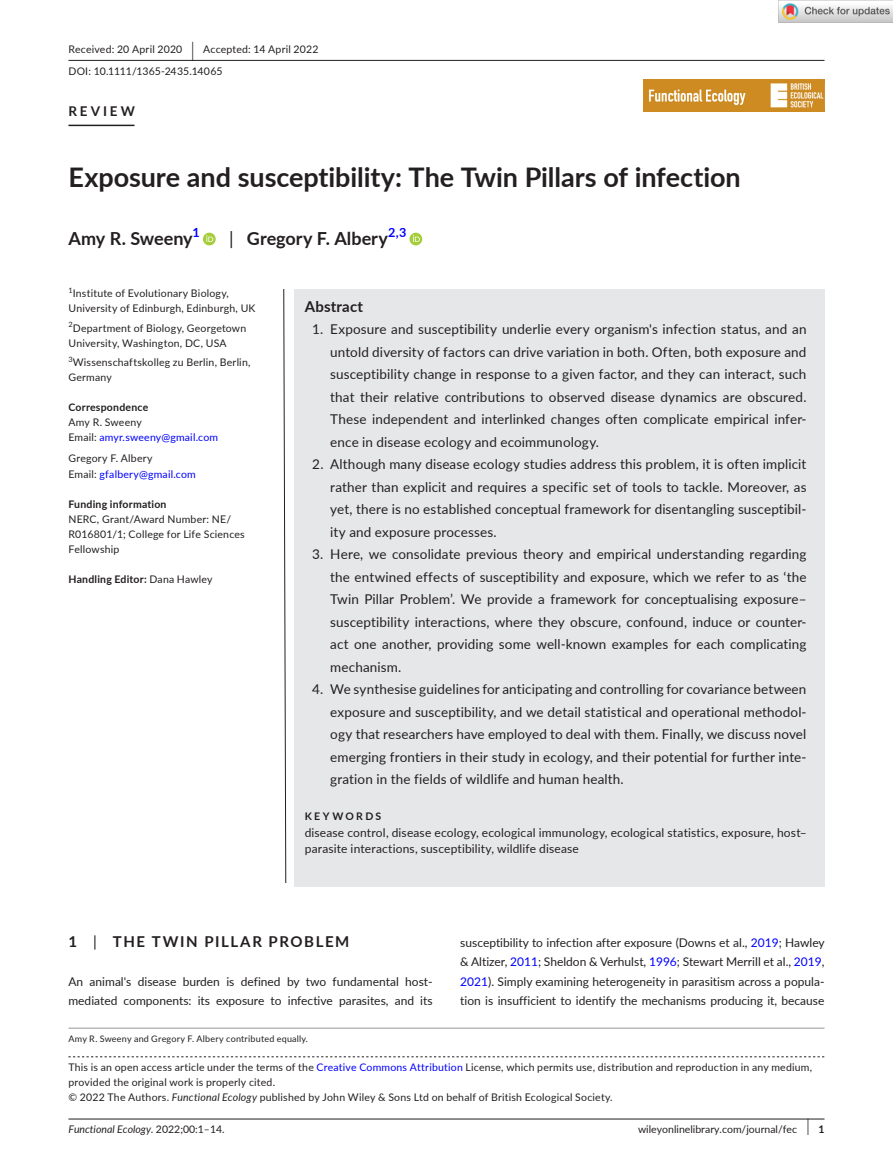
<style>
.page{position:relative;width:893px;height:1174px;background:#fff}
.page>*{position:absolute;margin:0;border:0;box-sizing:border-box;transform-origin:0 0}
.t1{font:700 27px "Lato";letter-spacing:-.005em;color:#231f20}
.t2{font:700 18px "Lato";color:#231f20}
.t3{font:700 15px "Lato";letter-spacing:.1em;color:#231f20}
.t4{font:700 15px "Lato";letter-spacing:.015em;color:#231f20}
.t5{font:13.5px/22.5px "Lato";letter-spacing:.01em;color:#231f20;text-align:justify}
.t6{font:700 13.5px "Lato";letter-spacing:.215em;color:#231f20}
.t7{font:700 12.6px "Lato";color:#00f}
.t8{font:12px/19.5px "Lato";color:#231f20}
.t9{font:10.5px/15px "Lato";letter-spacing:.02em;color:#231f20}
.t10{font:700 10.5px "Lato";letter-spacing:.02em;color:#231f20}
.t11{font:10.5px/15px "Lato";letter-spacing:.015em;color:#00f}
.t12{font:10.5px "Lato";color:#231f20}
.t13{font:italic 10.5px "Lato";color:#231f20}
.t14{font:700 10.5px "Lato";letter-spacing:.22em;color:#231f20}
.t15{font:9px "Lato";letter-spacing:.025em;color:#231f20}
.t16{font:7.35px "Lato";color:#231f20}
.s1{font-size:19.65px}
.s2{font-weight:400}
.s3{color:#231f20}
.s4{color:#00f}
.s5{font-style:italic}
.s6{font-style:normal}
.s7{font-size:17.4px}
.s8{font-weight:700}
</style>
<div class="page">
<hr style="left:68px;top:1118px;width:756px;height:1px;background:#231f20">
<img style="left:644px;top:79px;width:180px;height:33px">
<hr style="left:68px;top:60px;width:756px;height:1px;background:#231f20">
<hr style="left:68px;top:125px;width:67px;height:1px;background:#231f20">
<div style="left:203px;top:233px;width:13px;height:12px;background:#a5cd39;border-radius:50%"></div>
<svg style="left:206px;top:235px;width:7px;height:7px"></svg>
<div style="left:409px;top:233px;width:13px;height:12px;background:#a5cd39;border-radius:50%"></div>
<svg style="left:413px;top:235px;width:7px;height:7px"></svg>
<div style="left:294px;top:289px;width:530px;height:597px;background:#e6e7e9"></div>
<svg style="left:283px;top:289px;width:4px;height:594px"></svg>
<svg style="left:68px;top:1056px;width:756px;height:1px"></svg>
<hr style="left:68px;top:1027px;width:756px;height:1px;background:#939598">
<img style="left:779px;top:0;width:114px;height:23px">
<p class="t9" style="left:68px;top:38px;width:252px;line-height:21.8px">Received: 20 April 2020 <span class="s1">|</span> Accepted: 14 April 2022<br>DOI: 10.1111/1365-2435.14065</p>
<p class="t6" style="left:68px;top:101px;width:68px">REVIEW</p>
<h1 class="t1" style="left:68px;top:157px;width:674px">Exposure and susceptibility: The Twin Pillars of infection</h1>
<h2 class="t2" style="left:68px;top:226px;width:126px">Amy R. Sweeny</h2>
<p class="t7" style="left:193px;top:223px;width:9px">1</p>
<h2 class="t2" style="left:229px;top:226px;width:160px"><span class="s2">|</span> Gregory F. Albery</h2>
<p class="t7" style="left:388px;top:223px;width:20px">2,3</p>
<p class="t16" style="left:68px;top:285px;width:6px">1</p>
<p class="t9" style="left:68px;top:286px;width:189px;text-indent:4px">Institute of Evolutionary Biology,<br>University of Edinburgh, Edinburgh, UK</p>
<p class="t16" style="left:68px;top:319px;width:6px">2</p>
<p class="t9" style="left:68px;top:320px;width:179px;text-indent:4px">Department of Biology, Georgetown<br>University, Washington, DC, USA</p>
<p class="t16" style="left:68px;top:354px;width:6px">3</p>
<p class="t9" style="left:68px;top:355px;width:184px;text-indent:4px">Wissenschaftskolleg zu Berlin, Berlin,<br>Germany</p>
<p class="t10" style="left:68px;top:400px;width:81px">Correspondence</p>
<p class="t11" style="left:68px;top:415px;width:151px"><span class="s3">Amy R. Sweeny<br>Email:</span> amyr.sweeny@gmail.com</p>
<p class="t9" style="left:68px;top:451px;width:129px">Gregory F. Albery<br>Email: <span class="s4">gfalbery@gmail.com</span></p>
<p class="t10" style="left:68px;top:496px;width:100px">Funding information</p>
<p class="t9" style="left:68px;top:511px;width:178px">NERC, Grant/Award Number: NE/<br>R016801/1; College for Life Sciences<br>Fellowship</p>
<p class="t10" style="left:68px;top:571px;width:146px">Handling Editor: <span class="s2">Dana Hawley</span></p>
<p class="t4" style="left:305px;top:295px;width:60px">Abstract</p>
<p class="t5" style="left:330px;top:317px;width:478px;text-indent:-18px">1. Exposure and susceptibility underlie every organism's infection status, and an untold diversity of factors can drive variation in both. Often, both exposure and susceptibility change in response to a given factor, and they can interact, such that their relative contributions to observed disease dynamics are obscured.<br>These independent and interlinked changes often complicate empirical infer&shy;ence in disease ecology and ecoimmunology.</p>
<p class="t5" style="left:330px;top:452px;width:478px;text-indent:-18px">2. Although many disease ecology studies address this problem, it is often implicit rather than explicit and requires a specific set of tools to tackle. Moreover, as yet, there is no established conceptual framework for disentangling susceptibil&shy;ity and exposure processes.</p>
<p class="t5" style="left:330px;top:542px;width:478px;text-indent:-18px">3. Here, we consolidate previous theory and empirical understanding regarding the entwined effects of susceptibility and exposure, which we refer to as ‘the Twin Pillar Problem’. We provide a framework for conceptualising exposure– susceptibility interactions, where they obscure, confound, induce or counter&shy;act one another, providing some well-known examples for each complicating mechanism.</p>
<p class="t5" style="left:330px;top:677px;width:478px;text-indent:-18px">4. We synthesise guidelines for anticipating and controlling for covariance between exposure and susceptibility, and we detail statistical and operational methodol&shy;ogy that researchers have employed to deal with them. Finally, we discuss novel emerging frontiers in their study in ecology, and their potential for further inte&shy;gration in the fields of wildlife and human health.</p>
<p class="t14" style="left:305px;top:808px;width:78px">KEYWORDS</p>
<p class="t8" style="left:305px;top:823px;width:504px;line-height:16.5px">disease control, disease ecology, ecological immunology, ecological statistics, exposure, host– parasite interactions, susceptibility, wildlife disease</p>
<p class="t3" style="left:68px;top:930px;width:282px">1 <span class="s2">|</span> THE TWIN PILLAR PROBLEM</p>
<p class="t8" style="left:68px;top:971px;width:366px">An animal's disease burden is defined by two fundamental host&shy;mediated components: its exposure to infective parasites, and its</p>
<p class="t15" style="left:68px;top:1032px;width:241px">Amy R. Sweeny and Gregory F. Albery contributed equally.</p>
<p class="t8" style="left:460px;top:932px;width:366px;text-align:justify">susceptibility to infection after exposure (Downs et al., <span class="s4">2019</span>; Hawley &amp; Altizer, <span class="s4">2011</span>; Sheldon &amp; Verhulst, <span class="s4">1996</span>; Stewart Merrill et al., <span class="s4">2019</span>, <span class="s4">2021</span>). Simply examining heterogeneity in parasitism across a popula&shy;tion is insufficient to identify the mechanisms producing it, because</p>
<p class="t9" style="left:68px;top:1059px;width:745px">This is an open access article under the terms of the <span class="s4">Creative Commons Attribution</span> License, which permits use, distribution and reproduction in any medium, provided the original work is properly cited.<br>© 2022 The Authors. <span class="s5">Functional Ecology</span> published by John Wiley &amp; Sons Ltd on behalf of British Ecological Society.</p>
<p class="t13" style="left:68px;top:1121px;width:158px">Functional Ecology. <span class="s6">2022;00:1–14.</span></p>
<p class="t12" style="left:638px;top:1121px;width:188px">wileyonlinelibrary.com/journal/fec <span class="s7">|</span> <span class="s8">1</span></p>
</div>
